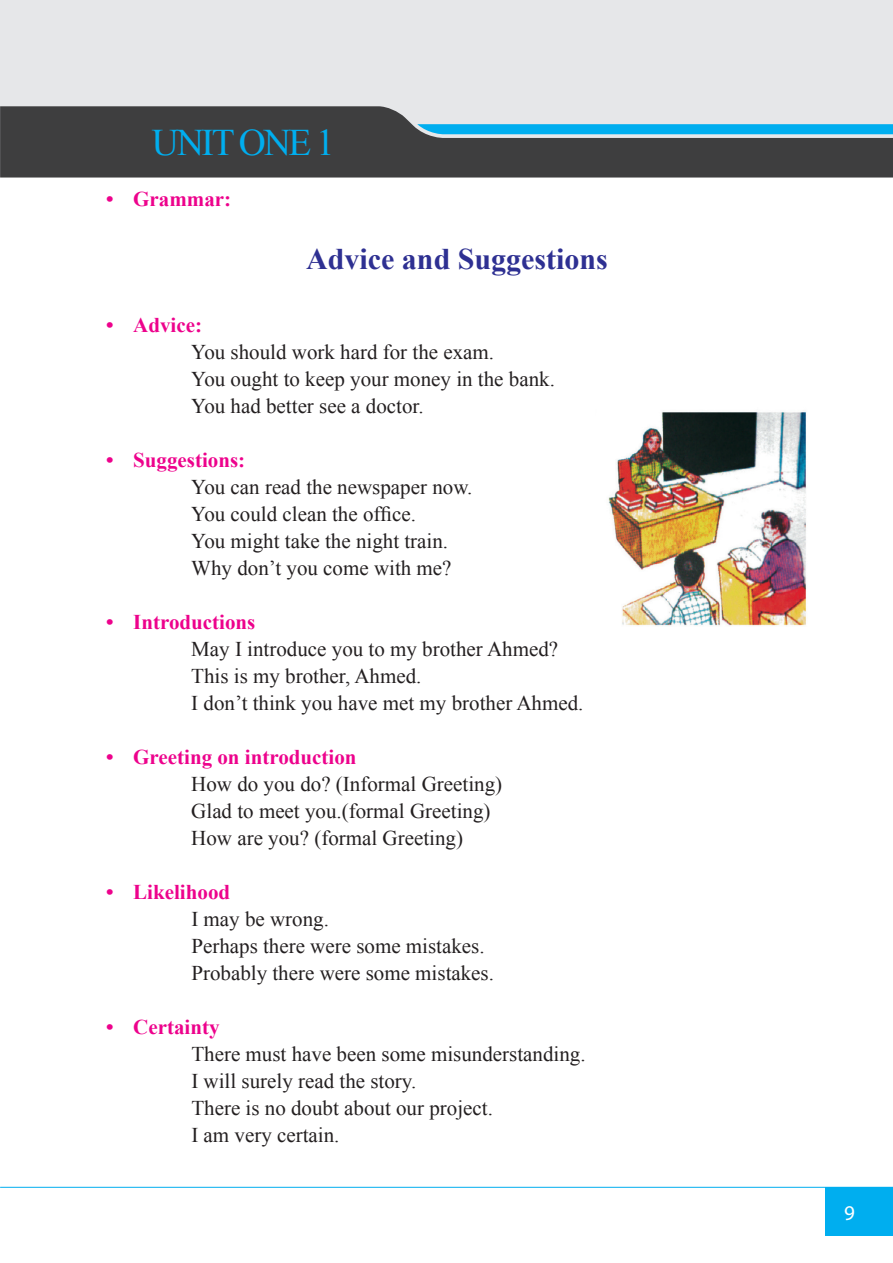
<style>
.page{position:relative;width:893px;height:1263px;background:#fff}
.page>*{position:absolute;margin:0;border:0;box-sizing:border-box;transform-origin:0 0}
.t1{font:37.5px "Times New Roman";letter-spacing:-.06em;color:#00aeef}
.t2{font:700 30px "Times New Roman";color:#2e3092}
.t3{font:21px/27px "Times New Roman";color:#231f20}
.t4{font:700 21px "Times New Roman";color:#ed028c}
.t5{font:21px "Myriad Pro";color:#fff}
</style>
<div class="page">
<div style="left:0;top:0;width:893px;height:177px;background:#e6e7e9"></div>
<div style="left:825px;top:1188px;width:68px;height:48px;background:#00aeef"></div>
<svg style="left:0;top:106px;width:893px;height:72px;fill:#3e3e3f"></svg>
<hr style="left:0;top:1187px;width:893px;height:1px;background:#00aeef">
<img style="left:608px;top:410px;width:198px;height:216px">
<p class="t4" style="left:106px;top:183px;width:9px">•</p>
<p class="t4" style="left:106px;top:309px;width:9px">•</p>
<p class="t4" style="left:106px;top:444px;width:9px">•</p>
<p class="t4" style="left:106px;top:606px;width:9px">•</p>
<p class="t4" style="left:106px;top:741px;width:9px">•</p>
<p class="t4" style="left:106px;top:876px;width:9px">•</p>
<p class="t4" style="left:106px;top:1011px;width:9px">•</p>
<h1 class="t1" style="left:152px;top:116px;width:185px">UNIT ONE 1</h1>
<p class="t4" style="left:133px;top:183px;width:99px">Grammar:</p>
<p class="t4" style="left:133px;top:309px;width:70px">Advice:</p>
<h2 class="t2" style="left:306px;top:237px;width:303px">Advice and Suggestions</h2>
<p class="t3" style="left:191px;top:337px;width:365px">You should work hard for the exam.<br>You ought to keep your money in the bank.<br>You had better see a doctor.</p>
<p class="t4" style="left:133px;top:444px;width:114px">Suggestions:</p>
<p class="t3" style="left:191px;top:472px;width:283px">You can read the newspaper now.<br>You could clean the office.<br>You might take the night train.<br>Why don t’ you come with me?</p>
<p class="t4" style="left:133px;top:606px;width:124px">Introductions</p>
<p class="t3" style="left:191px;top:634px;width:394px">May I introduce you to my brother Ahmed?<br>This is my brother, Ahmed.<br>I don t’ think you have met my brother Ahmed.</p>
<p class="t4" style="left:133px;top:741px;width:225px">Greeting on introduction</p>
<p class="t3" style="left:191px;top:769px;width:312px">How do you do? (Informal Greeting(<br>Glad to meet you (. formal Greeting(<br>How are you? (formal Greeting(</p>
<p class="t4" style="left:133px;top:876px;width:98px">Likelihood</p>
<p class="t3" style="left:191px;top:904px;width:304px">I may be wrong.<br>Perhaps there were some mistakes.<br>Probably there were some mistakes.</p>
<p class="t4" style="left:133px;top:1011px;width:88px">Certainty</p>
<p class="t3" style="left:191px;top:1039px;width:396px">There must have been some misunderstanding.<br>I will surely read the story.<br>There is no doubt about our project.<br>I am very certain.</p>
<p class="t5" style="left:844px;top:1200px;width:12px">9</p>
</div>
